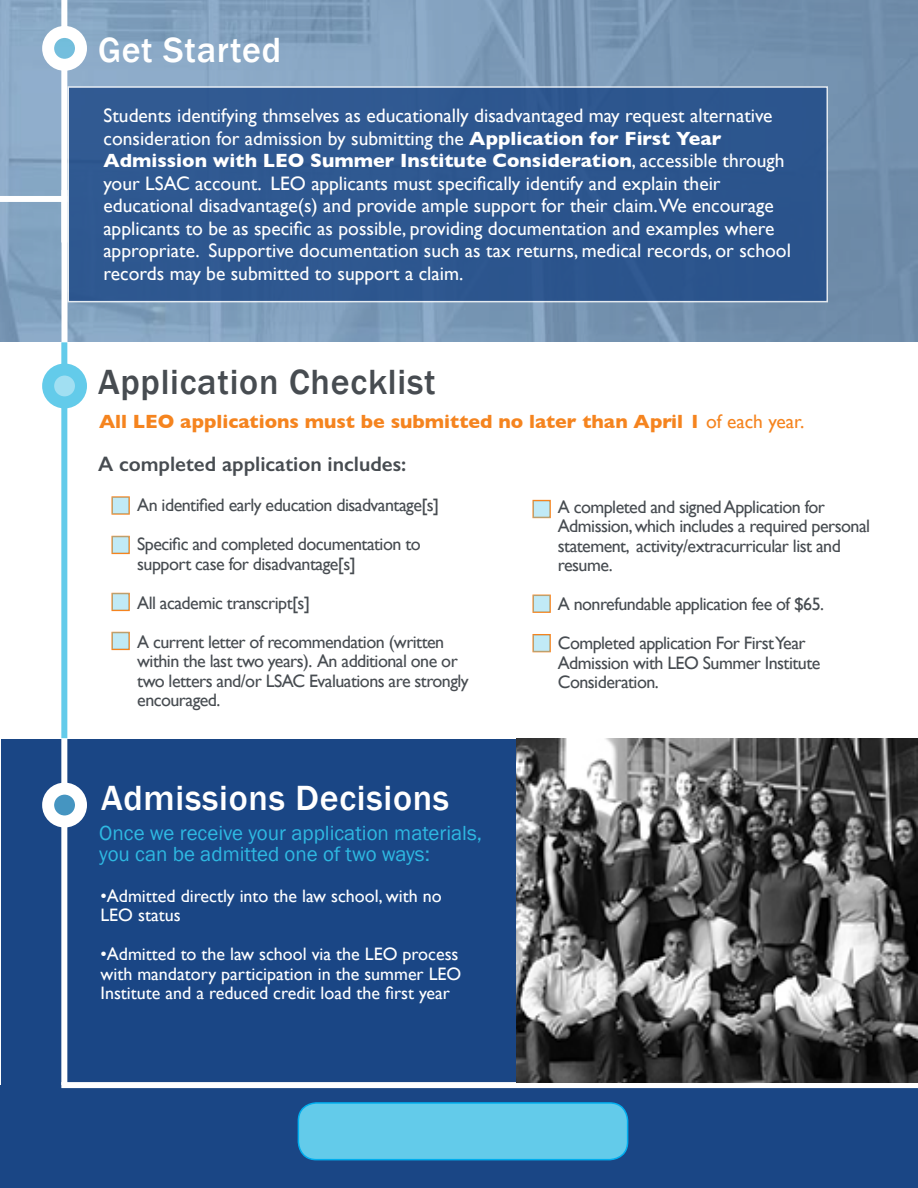
<style>
.page{position:relative;width:918px;height:1188px;background:#fff}
.page>*{position:absolute;margin:0;border:0;box-sizing:border-box;transform-origin:0 0}
.t1{font:500 36px "Franklin Gothic";letter-spacing:.02em;color:#fff}
.t2{font:500 36px "Franklin Gothic";letter-spacing:.02em;color:#474c51}
.t3{font:21px/21px "Franklin Gothic";color:#2eb9e2}
.t4{font:600 21px "Gill Sans";color:#474c51}
.t5{font:19.5px/22.5px "Gill Sans";color:#fff}
.t6{font:700 19.5px "Gill Sans";color:#f5841f}
.t7{font:18px/19.5px "Gill Sans";letter-spacing:-.03em;color:#474c51}
.t8{font:18px/19.5px "Gill Sans";color:#fff}
.s1{font-weight:700}
.s2{font-weight:400}
</style>
<div class="page">
<div style="left:0;top:1085px;width:918px;height:103px;background:#1a4685"></div>
<div style="left:1px;top:739px;width:516px;height:350px;background:#1a4685"></div>
<img style="left:0;top:0;width:918px;height:342px">
<div style="left:0;top:196px;width:67px;height:6px;background:#fff"></div>
<div style="left:68px;top:86px;width:760px;height:216px;background:#2d578f;border:2px solid #fff"></div>
<svg style="left:47px;top:788px;width:35px;height:36px"></svg>
<div style="left:61px;top:69px;width:6px;height:173px;background:#fff"></div>
<div style="left:61px;top:0;width:6px;height:34px;background:#fff"></div>
<div style="left:61px;top:824px;width:6px;height:261px;background:#fff"></div>
<div style="left:42px;top:783px;width:45px;height:44px;border:12px solid #fff;border-radius:50%"></div>
<svg style="left:49px;top:32px;width:35px;height:35px"></svg>
<div style="left:42px;top:26px;width:45px;height:45px;border:12px solid #fff;border-radius:50%"></div>
<div style="left:298px;top:1103px;width:330px;height:57px;background:#63cbea;border-radius:18px"></div>
<div style="left:298px;top:1102px;width:330px;height:58px;border:2px solid #00aeef;border-radius:18px"></div>
<div style="left:111px;top:496px;width:19px;height:19px;border:2px solid #f5841f"></div>
<div style="left:111px;top:593px;width:19px;height:18px;border:2px solid #f5841f"></div>
<div style="left:111px;top:536px;width:19px;height:18px;border:2px solid #f5841f"></div>
<div style="left:111px;top:632px;width:19px;height:18px;border:2px solid #f5841f"></div>
<div style="left:533px;top:500px;width:18px;height:18px;border:2px solid #f5841f"></div>
<div style="left:533px;top:595px;width:18px;height:18px;border:2px solid #f5841f"></div>
<div style="left:533px;top:634px;width:18px;height:18px;border:2px solid #f5841f"></div>
<div style="left:533px;top:596px;width:16px;height:16px;background:#c1eaf6"></div>
<div style="left:533px;top:635px;width:16px;height:16px;background:#c1eaf6"></div>
<div style="left:534px;top:501px;width:16px;height:16px;background:#c1eaf6"></div>
<div style="left:113px;top:633px;width:16px;height:16px;background:#c1eaf6"></div>
<div style="left:113px;top:594px;width:16px;height:16px;background:#c1eaf6"></div>
<div style="left:113px;top:537px;width:16px;height:16px;background:#c1eaf6"></div>
<div style="left:113px;top:497px;width:16px;height:17px;background:#c1eaf6"></div>
<div style="left:61px;top:405px;width:6px;height:333px;background:#63cbea"></div>
<div style="left:62px;top:190px;width:6px;height:152px;background:#fff"></div>
<div style="left:61px;top:738px;width:6px;height:50px;background:#fff"></div>
<svg style="left:49px;top:370px;width:35px;height:35px"></svg>
<div style="left:42px;top:364px;width:45px;height:44px;border:12px solid #63cbea;border-radius:50%"></div>
<div style="left:61px;top:342px;width:6px;height:27px;background:#63cbea"></div>
<div style="left:61px;top:1082px;width:857px;height:6px;background:#fff"></div>
<img style="left:517px;top:739px;width:400px;height:343px">
<h1 class="t1" style="left:98px;top:28px;width:185px">Get Started</h1>
<p class="t5" style="left:104px;top:104px;width:689px">Students identifying thmselves as educationally disadvantaged may request alternative consideration for admission by submitting the <span class="s1">Application for First Year Admission with LEO Summer Institute Consideration</span>, accessible through your LSAC account. LEO applicants must specifically identify and explain their educational disadvantage(s) and provide ample support for their claim.We encourage applicants to be as specific as possible, providing documentation and examples where appropriate. Supportive documentation such as tax returns, medical records, or school records may be submitted to support a claim.</p>
<h1 class="t2" style="left:98px;top:360px;width:339px">Application Checklist</h1>
<p class="t6" style="left:99px;top:406px;width:707px">All LEO applications must be submitted no later than April 1 <span class="s2">of each year.</span></p>
<p class="t4" style="left:98px;top:451px;width:310px">A completed application includes:</p>
<p class="t7" style="left:137px;top:486px;width:304px;line-height:39px">An identified early education disadvantage[s]<br>Specific and completed documentation to</p>
<p class="t7" style="left:137px;top:544px;width:309px;line-height:39px">support case for disadvantage[s]<br>All academic transcript[s]<br>A current letter of recommendation (written</p>
<p class="t7" style="left:137px;top:651px;width:333px">within the last two years). An additional one or two letters and/or LSAC Evaluations are strongly encouraged.</p>
<h1 class="t1" style="left:101px;top:776px;width:350px">Admissions Decisions</h1>
<p class="t3" style="left:99px;top:823px;width:384px">Once we receive your application materials, you can be admitted one of two ways:</p>
<p class="t8" style="left:100px;top:886px;width:343px">•Admitted directly into the law school, with no<br>LEO status</p>
<p class="t8" style="left:100px;top:944px;width:362px">•Admitted to the law school via the LEO process with mandatory participation in the summer LEO<br>Institute and a reduced credit load the first year</p>
<p class="t7" style="left:558px;top:497px;width:314px">A completed and signed Application for Admission, which includes a required personal statement, activity/extracurricular list and resume.</p>
<p class="t7" style="left:558px;top:585px;width:268px;line-height:39px">A nonrefundable application fee of $65.<br>Completed application For First Year</p>
<p class="t7" style="left:558px;top:653px;width:264px">Admission with LEO Summer Institute<br>Consideration.</p>
</div>
